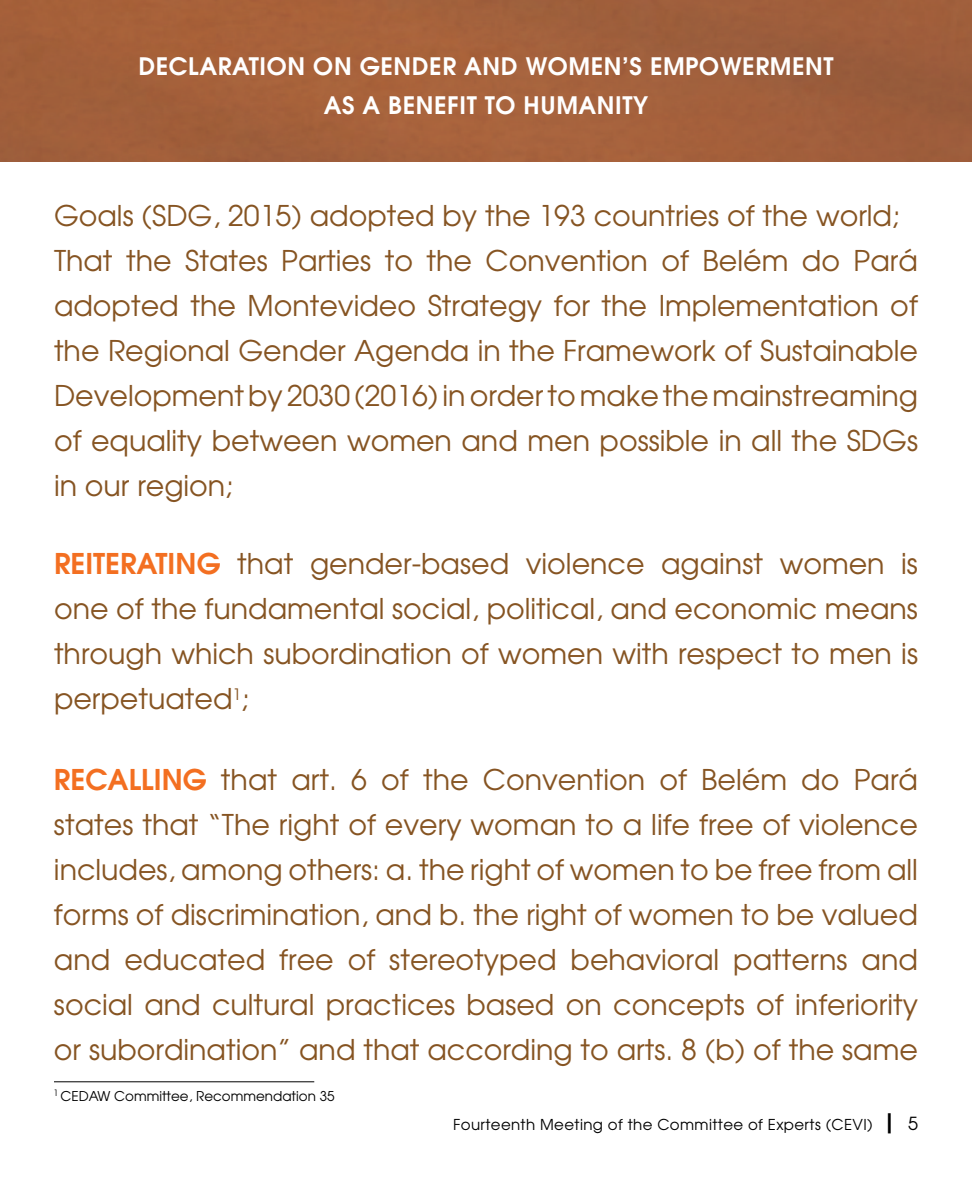
<style>
.page{position:relative;width:972px;height:1188px;background:#fff}
.page>*{position:absolute;margin:0;border:0;box-sizing:border-box;transform-origin:0 0}
.t1{font:28.5px/45px "Avant Garde";color:#865422;text-align:justify}
.t2{font:600 24px/39px "Avant Garde";letter-spacing:.025em;color:#fff;text-align:center}
.t3{font:15px "Avant Garde";letter-spacing:.025em;color:#000}
.t4{font:13.5px "Avant Garde";color:#000}
.s1{font-weight:600;color:#f36f21}
.s2{font-weight:500;font-size:24px}
.s3{font-size:18px}
</style>
<div class="page">
<img style="left:0;top:0;width:972px;height:162px">
<hr style="left:54px;top:1081px;width:260px;height:1px;background:#000">
<p class="t2" style="left:138px;top:46px;width:697px">DECLARATION ON GENDER AND WOMEN’S EMPOWERMENT<br>AS A BENEFIT TO HUMANITY</p>
<p class="t1" style="left:54px;top:193px;width:866px;text-align:left">Goals (SDG, 2015) adopted by the 193 countries of the world; That the States Parties to the Convention of Belém do Pará adopted the Montevideo Strategy for the Implementation of the Regional Gender Agenda in the Framework of Sustainable Development by 2030 (2016) in order to make the mainstreaming of equality between women and men possible in all the SDGs in our region;</p>
<p class="t1" style="left:54px;top:541px;width:866px"><span class="s1">REITERATING</span> that gender-based violence against women is one of the fundamental social, political, and economic means through which subordination of women with respect to men is perpetuated<sup>1</sup>;</p>
<p class="t1" style="left:54px;top:757px;width:866px"><span class="s1">RECALLING</span> that art. 6 of the Convention of Belém do Pará states that “The right of every woman to a life free of violence includes, among others: a. the right of women to be free from all forms of discrimination, and b. the right of women to be valued and educated free of stereotyped behavioral patterns and social and cultural practices based on concepts of inferiority or subordination” and that according to arts. 8 (b) of the same</p>
<p class="t4" style="left:54px;top:1088px;width:283px"><sup>1</sup> CEDAW Committee, Recommendation 35</p>
<p class="t3" style="left:453px;top:1115px;width:466px">Fourteenth Meeting of the Committee of Experts (CEVI) <span class="s2">|</span> <span class="s3">5</span></p>
</div>
